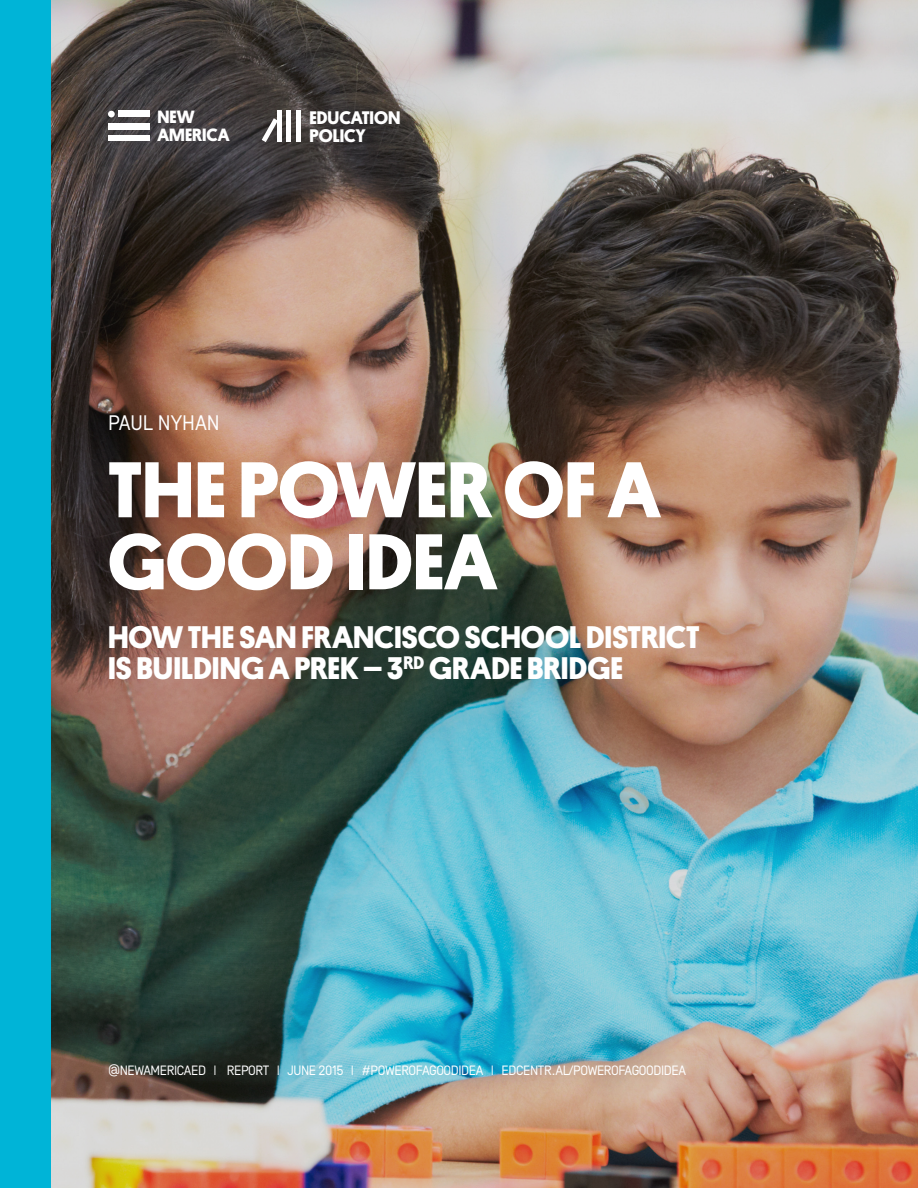
<style>
.page{position:relative;width:918px;height:1188px;background:#fff}
.page>*{position:absolute;margin:0;border:0;box-sizing:border-box;transform-origin:0 0}
.t1{font:700 79.5px/72px "Platform";color:#fff}
.t2{font:700 31.5px/31.5px "Platform";color:#fff}
.t3{font:21px "Simplon BP Regular";color:#fff}
.t4{font:700 18.3px/18.3px "Platform";color:#fff}
.t5{font:700 17.85px/17.9px "Platform";color:#fff}
.t6{font:13.5px "Simplon BP Regular";letter-spacing:-.03em;color:#fff}
</style>
<div class="page">
<img style="left:50px;top:0;width:868px;height:1188px">
<div style="left:108px;top:135px;width:42px;height:6px;background:#fff"></div>
<div style="left:108px;top:123px;width:42px;height:6px;background:#fff"></div>
<div style="left:118px;top:111px;width:32px;height:6px;background:#fff"></div>
<div style="left:108px;top:111px;width:7px;height:6px;background:#fff;border-radius:50%"></div>
<hr style="left:296px;top:111px;width:4px;height:31px;background:#fff">
<div style="left:286px;top:111px;width:5px;height:31px;background:#fff"></div>
<hr style="left:277px;top:111px;width:4px;height:31px;background:#fff">
<svg style="left:262px;top:118px;width:15px;height:24px"></svg>
<div style="left:0;top:0;width:50px;height:1188px;background:#00b4d7"></div>
<h3 class="t5" style="left:157px;top:107px;width:74px">NEW<br>AMERICA</h3>
<h3 class="t4" style="left:309px;top:107px;width:93px">EDUCATION<br>POLICY</h3>
<h3 class="t3" style="left:108px;top:411px;width:113px">PAUL NYHAN</h3>
<h1 class="t1" style="left:108px;top:449px;width:554px">THE POWER OF A<br>GOOD IDEA</h1>
<h2 class="t2" style="left:108px;top:619px;width:593px">HOW THE SAN FRANCISCO SCHOOL DISTRICT<br>IS BUILDING A PREK – 3<sup>RD</sup> GRADE BRIDGE</h2>
<p class="t6" style="left:108px;top:1063px;width:580px">@NEWAMERICAED | REPORT | JUNE 2015 | #POWEROFAGOODIDEA | EDCENTR.AL/POWEROFAGOODIDEA</p>
</div>
